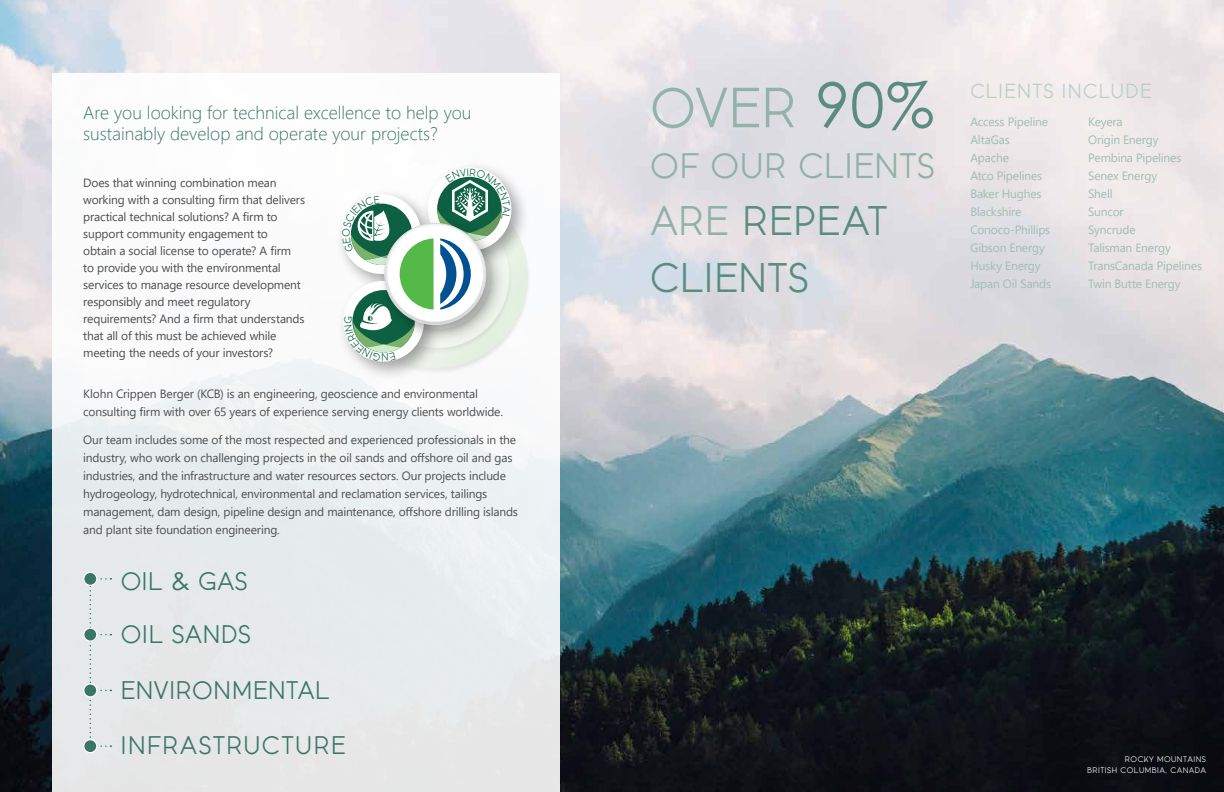
<style>
.page{position:relative;width:1224px;height:792px;background:#fff}
.page>*{position:absolute;margin:0;border:0;box-sizing:border-box;transform-origin:0 0}
.t1{font:62px "Wilmina";color:#91b3a9}
.t2{font:45.5px/57px "Wilmina";letter-spacing:.01em;color:#5a8c7f}
.t3{font:39px "Wilmina";letter-spacing:.015em;color:#8fb1a8}
.t4{font:28px/53px "Wilmina";letter-spacing:.035em;color:#397667}
.t5{font:28px "Wilmina";letter-spacing:.055em;color:#397667}
.t6{font:22.4px "Wilmina";letter-spacing:.05em;color:#b8cec7}
.t7{font:300 18px/21.6px "Segoe UI";color:#397667}
.t8{font:12px/18px "Segoe UI";letter-spacing:-.015em;color:#4f4f51}
.t9{font:12px/17px "Segoe UI";letter-spacing:-.015em;color:#4d4d4f}
.t10{font:12px/18px "Segoe UI";letter-spacing:-.015em;color:#a0bdb5}
.t11{font:9px/10.8px "Wilmina";letter-spacing:.05em;color:#fff;text-align:right}
.s1{font-family:"Century Gothic";font-size:26px}
.s2{font-family:"Century Gothic";color:#5a8c7f}
.s3{color:#8fb1a8}
</style>
<div class="page">
<img style="left:0;top:0;width:1224px;height:792px">
<div style="left:52px;top:73px;width:508px;height:719px;background:linear-gradient(to bottom,#fff,#e1e5e6)"></div>
<div style="left:84px;top:572px;width:13px;height:13px;background:#397667;border-radius:50%"></div>
<div style="left:83px;top:572px;width:14px;height:14px;border:1px solid #fff;border-radius:50%"></div>
<svg style="left:84px;top:628px;width:13px;height:13px"></svg>
<div style="left:83px;top:628px;width:14px;height:14px;border:1px solid #fff;border-radius:50%"></div>
<div style="left:84px;top:740px;width:13px;height:13px;background:#397667;border-radius:50%"></div>
<div style="left:83px;top:739px;width:14px;height:14px;border:1px solid #fff;border-radius:50%"></div>
<svg style="left:90px;top:576px;width:21px;height:171px;background:#dde2e3"></svg>
<div style="left:84px;top:684px;width:13px;height:13px;background:#397667;border-radius:50%"></div>
<div style="left:83px;top:683px;width:14px;height:14px;border:1px solid #fff;border-radius:50%"></div>
<div style="left:394px;top:186px;width:137px;height:189px;background:#f9f9fa"></div>
<div style="left:421px;top:160px;width:110px;height:111px;background:#fcfcfc"></div>
<div style="left:335px;top:188px;width:106px;height:105px;background:#fbfbfc"></div>
<div style="left:337px;top:274px;width:107px;height:107px;background:#000;opacity:.35"></div>
<svg style="left:339px;top:168px;width:189px;height:200px"></svg>
<h3 class="t7" style="left:83px;top:100px;width:390px">Are you looking for technical excellence to help you sustainably develop and operate your projects?</h3>
<p class="t9" style="left:83px;top:173px;width:223px">Does that winning combination mean working with a consulting firm that delivers practical technical solutions? A firm to support community engagement to<br>obtain a social license to operate? A firm<br>to provide you with the environmental services to manage resource development responsibly and meet regulatory requirements? And a firm that understands that all of this must be achieved while meeting the needs of your investors?</p>
<p class="t8" style="left:83px;top:384px;width:421px">Klohn Crippen Berger (KCB) is an engineering, geoscience and environmental consulting firm with over 65 years of experience serving energy clients worldwide.</p>
<p class="t8" style="left:83px;top:430px;width:436px">Our team includes some of the most respected and experienced professionals in the industry, who work on challenging projects in the oil sands and offshore oil and gas industries, and the infrastructure and water resources sectors. Our projects include hydrogeology, hydrotechnical, environmental and reclamation services, tailings management, dam design, pipeline design and maintenance, offshore drilling islands and plant site foundation engineering.</p>
<h3 class="t4" style="left:121px;top:556px;width:132px">OIL <span class="s1">&amp;</span> GAS<br>OIL SANDS</h3>
<h3 class="t4" style="left:121px;top:665px;width:210px">ENVIRONMENTAL</h3>
<h3 class="t5" style="left:121px;top:727px;width:226px">INFRASTRUCTURE</h3>
<h1 class="t1" style="left:650px;top:68px;width:286px">OVER <span class="s2">90%</span></h1>
<h3 class="t3" style="left:650px;top:141px;width:287px">OF OUR CLIENTS</h3>
<h2 class="t2" style="left:650px;top:195px;width:239px"><span class="s3">ARE</span> REPEAT<br>CLIENTS</h2>
<h3 class="t6" style="left:970px;top:77px;width:183px">CLIENTS INCLUDE</h3>
<p class="t10" style="left:970px;top:112px;width:82px">Access Pipeline<br>AltaGas<br>Apache<br>Atco Pipelines<br>Baker Hughes<br>Blackshire<br>Conoco-Phillips<br>Gibson Energy<br>Husky Energy<br>Japan Oil Sands</p>
<p class="t10" style="left:1088px;top:112px;width:115px">Keyera<br>Origin Energy<br>Pembina Pipelines<br>Senex Energy<br>Shell<br>Suncor<br>Syncrude<br>Talisman Energy<br>TransCanada Pipelines<br>Twin Butte Energy</p>
<p class="t11" style="left:1087px;top:754px;width:120px">ROCKY MOUNTAINS<br>BRITISH COLUMBIA, CANADA</p>
</div>
